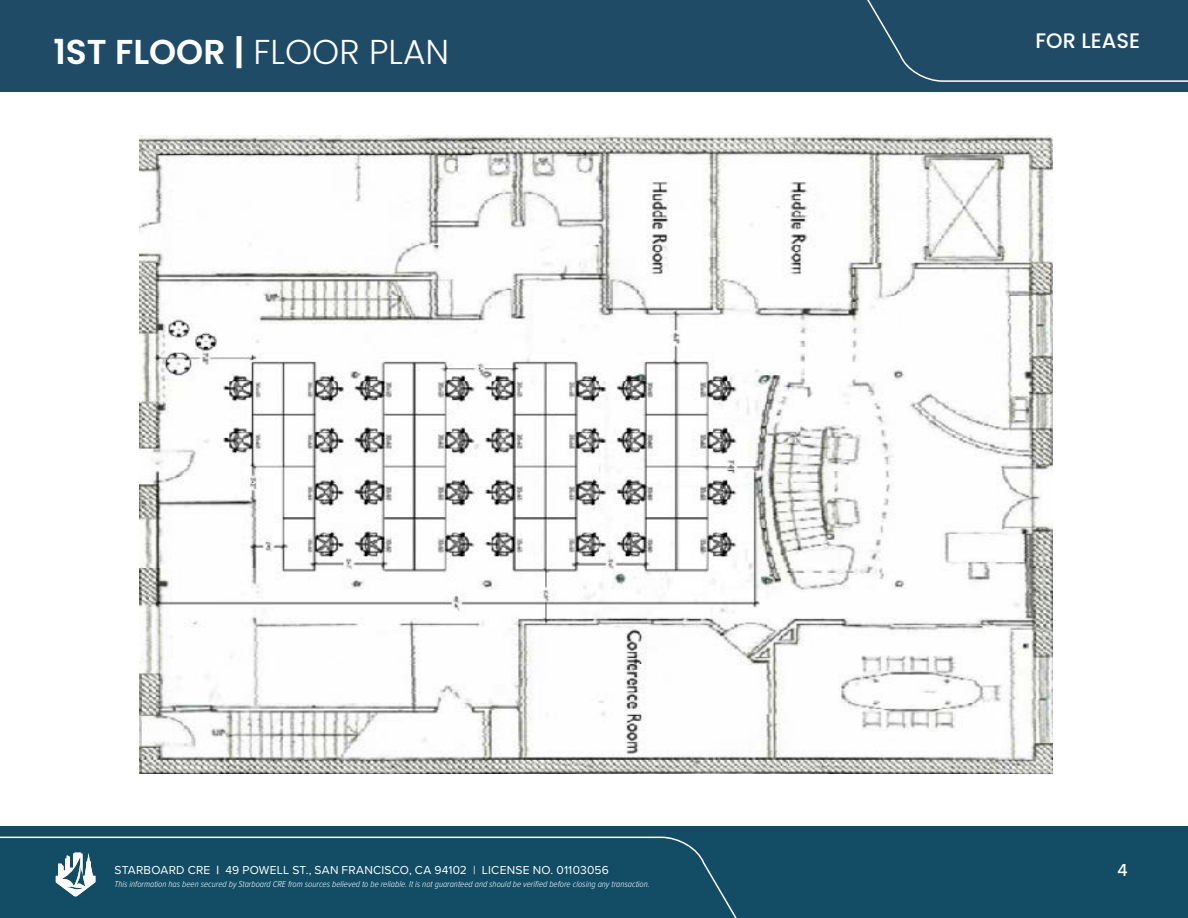
<style>
.page{position:relative;width:1188px;height:918px;background:#fff}
.page>*{position:absolute;margin:0;border:0;box-sizing:border-box;transform-origin:0 0}
.Emphasis{font:600 34.5px "Poppins";color:#fff}
.t1{font:500 21px "Poppins";color:#fff}
.t2{font:500 18px "Proxima Nova";color:#fff}
.t3{font:12px "Proxima Nova";letter-spacing:.02em;color:#fff}
.t4{font:italic 300 9px "Proxima Nova Cond";color:#fff}
.s1{font-weight:300}
.s2{font-weight:700}
</style>
<div class="page">
<div style="left:0;top:0;width:1188px;height:91px;background:#204b66"></div>
<svg style="left:867px;top:0;width:321px;height:82px"></svg>
<div style="left:0;top:826px;width:1188px;height:92px;background:#124c65"></div>
<svg style="left:0;top:836px;width:737px;height:82px"></svg>
<svg style="left:56px;top:853px;width:39px;height:44px"></svg>
<img style="left:140px;top:136px;width:912px;height:638px">
<p class="Emphasis" style="left:53px;top:32px;width:397px">1ST FLOOR | <span class="s1">FLOOR PLAN</span></p>
<h2 class="t1" style="left:1035px;top:29px;width:106px">FOR LEASE</h2>
<h3 class="t3" style="left:114px;top:861px;width:496px">STARBOARD CRE <span class="s2">|</span> 49 POWELL ST., SAN FRANCISCO, CA 94102 | LICENSE NO. 01103056</h3>
<h3 class="t2" style="left:1118px;top:856px;width:12px">4</h3>
<p class="t4" style="left:114px;top:877px;width:537px">This information has been secured by Starboard CRE from sources believed to be reliable. It is not guaranteed and should be verified before closing any transaction.</p>
</div>
